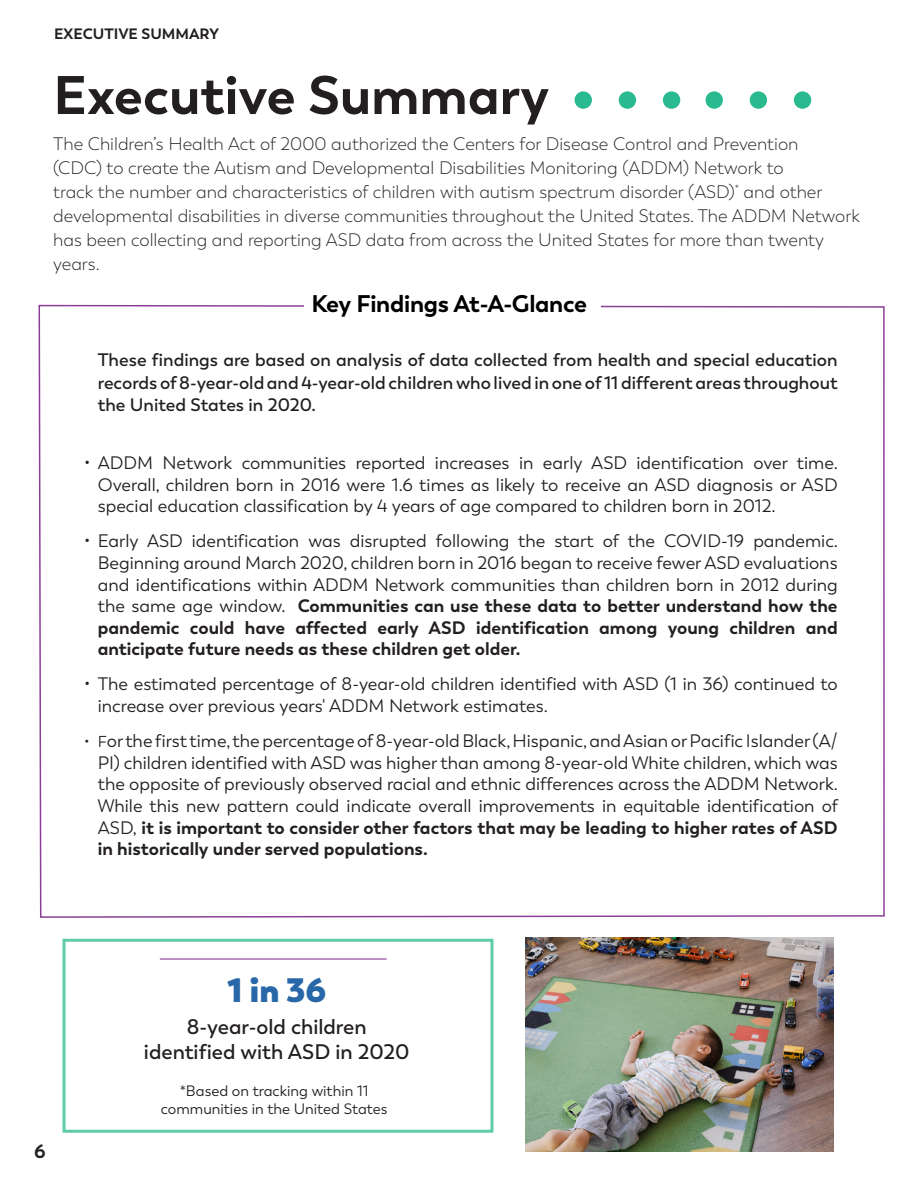
<style>
.page{position:relative;width:918px;height:1188px;background:#fff}
.page>*{position:absolute;margin:0;border:0;box-sizing:border-box;transform-origin:0 0}
.t1{font:700 54px "Trenda";color:#231f20}
.t2{font:800 33.75px "Trenda";color:#2867a8}
.t3{font:700 24px "Trenda";letter-spacing:-.01em;color:#000}
.t4{font:600 21px/25.2px "Trenda";color:#231f20;text-align:center}
.FAQs_Bullets{font:700 19.5px "Trenda";color:#231f20}
.t5{font:18px/21.6px "Trenda";color:#231f20;text-align:justify}
.t6{font:300 18px/24px "Trenda";color:#231f20}
.Body_2{font:600 18px/22.5px "Trenda";color:#231f20;text-align:justify}
.t7{font:15px/18px "Trenda";color:#231f20;text-align:center}
.Overline{font:700 15px "Trenda";color:#231f20}
.s1{font-weight:700}
.s2{font-size:15.75px}
</style>
<div class="page">
<svg style="left:38px;top:304px;width:847px;height:614px"></svg>
<div style="left:575px;top:91px;width:17px;height:18px;background:#29ba8f;border-radius:50%"></div>
<div style="left:619px;top:91px;width:17px;height:18px;background:#29ba8f;border-radius:50%"></div>
<div style="left:663px;top:91px;width:17px;height:18px;background:#29ba8f;border-radius:50%"></div>
<div style="left:706px;top:91px;width:17px;height:18px;background:#29ba8f;border-radius:50%"></div>
<div style="left:750px;top:91px;width:17px;height:18px;background:#29ba8f;border-radius:50%"></div>
<div style="left:794px;top:91px;width:17px;height:18px;background:#29ba8f;border-radius:50%"></div>
<div style="left:305px;top:289px;width:296px;height:37px;background:#fff"></div>
<img style="left:525px;top:937px;width:308px;height:215px">
<div style="left:63px;top:939px;width:431px;height:194px;border:3px solid #29ba8f"></div>
<hr style="left:160px;top:958px;width:227px;height:2px;background:#8c3d98">
<p class="Overline" style="left:54px;top:24px;width:167px">EXECUTIVE SUMMARY</p>
<h1 class="t1" style="left:53px;top:62px;width:497px">Executive Summary</h1>
<h3 class="t6" style="left:53px;top:132px;width:808px">The Children’s Health Act of 2000 authorized the Centers for Disease Control and Prevention<br>(CDC) to create the Autism and Developmental Disabilities Monitoring (ADDM) Network to<br>track the number and characteristics of children with autism spectrum disorder (ASD)<sup>*</sup> and other developmental disabilities in diverse communities throughout the United States. The ADDM Network has been collecting and reporting ASD data from across the United States for more than twenty years.</h3>
<h4 class="t3" style="left:312px;top:289px;width:277px">Key Findings At-A-Glance</h4>
<p class="Body_2" style="left:98px;top:349px;width:741px">These findings are based on analysis of data collected from health and special education records of 8-year-old and 4-year-old children who lived in one of 11 different areas throughout the United States in 2020.</p>
<p class="t5" style="left:98px;top:452px;width:742px;text-indent:-13px">• ADDM Network communities reported increases in early ASD identification over time.<br>Overall, children born in 2016 were 1.6 times as likely to receive an ASD diagnosis or ASD special education classification by 4 years of age compared to children born in 2012.</p>
<p class="t5" style="left:98px;top:531px;width:742px;text-indent:-13px">• Early ASD identification was disrupted following the start of the COVID-19 pandemic.<br>Beginning around March 2020, children born in 2016 began to receive fewer ASD evaluations and identifications within ADDM Network communities than children born in 2012 during the same age window. <span class="s1">Communities can use these data to better understand how the pandemic could have affected early ASD identification among young children and anticipate future needs as these children get older.</span></p>
<p class="t5" style="left:98px;top:674px;width:741px;text-indent:-13px">• The estimated percentage of 8-year-old children identified with ASD (1 in 36) continued to increase over previous years' ADDM Network estimates.</p>
<p class="t5" style="left:98px;top:730px;width:742px;text-indent:-13px"><span class="s2">• F</span>or the first time, the percentage of 8-year-old Black, Hispanic, and Asian or Pacific Islander (A/ PI) children identified with ASD was higher than among 8-year-old White children, which was the opposite of previously observed racial and ethnic differences across the ADDM Network.<br>While this new pattern could indicate overall improvements in equitable identification of ASD, <span class="s1">it is important to consider other factors that may be leading to higher rates of ASD in historically under served populations.</span></p>
<p class="FAQs_Bullets" style="left:34px;top:1139px;width:13px">6</p>
<h2 class="t2" style="left:227px;top:968px;width:100px">1 in 36</h2>
<h5 class="t4" style="left:144px;top:1014px;width:267px">8-year-old children identified with ASD in 2020</h5>
<h5 class="t7" style="left:161px;top:1082px;width:228px">*Based on tracking within 11 communities in the United States</h5>
</div>
